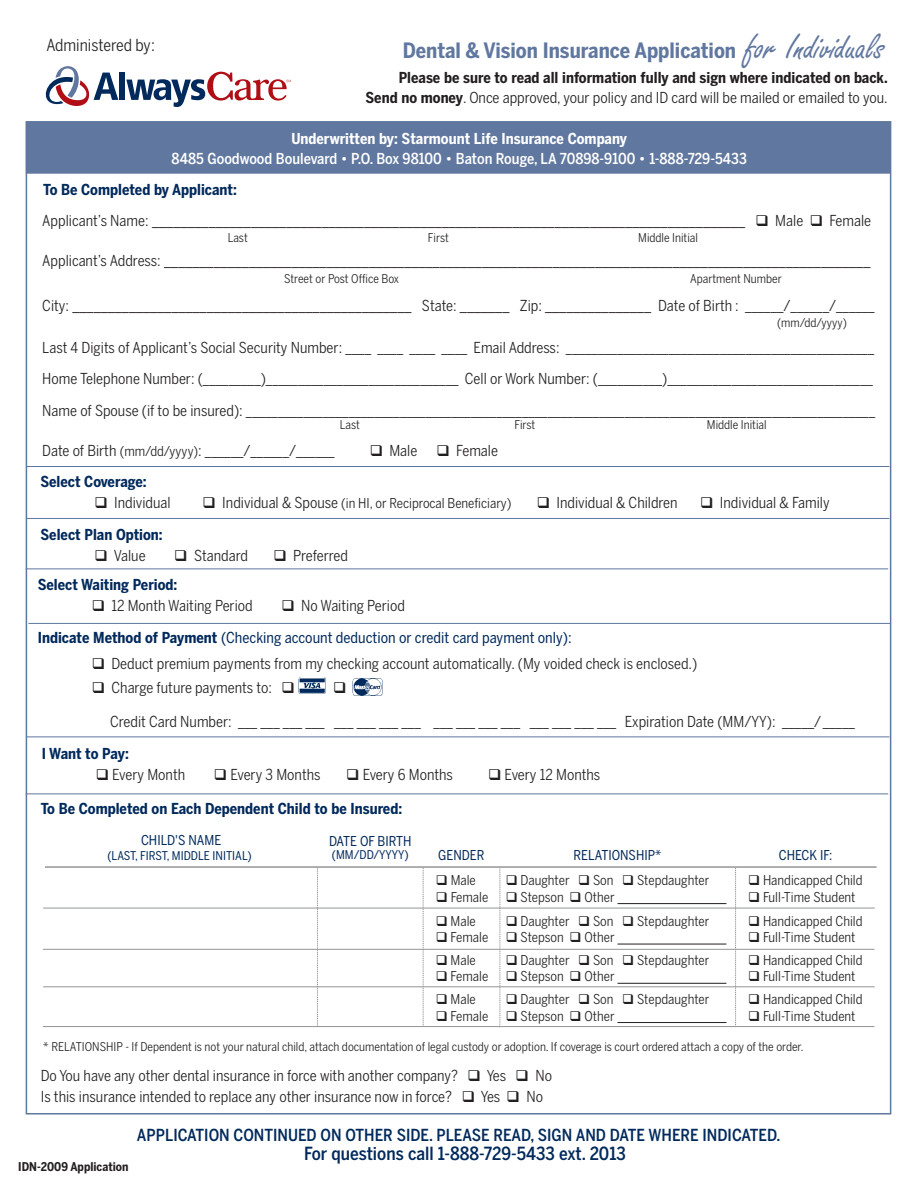
<style>
.page{position:relative;width:918px;height:1188px;background:#fff}
.page>*{position:absolute;margin:0;border:0;box-sizing:border-box;transform-origin:0 0}
.t1{font:700 21px "Benton Sans Cond";color:#60779f}
.t2{font:500 18px "Benton Sans Cond";color:#00295c}
.t3{font:16.5px "Benton Sans Cond";color:#231f20}
.t4{font:500 16.5px "Benton Sans Cond";color:#00295c}
.t5{font:15px/31.5px "Benton Sans Cond";color:#231f20}
.t6{font:700 15px/19.5px "Benton Sans Cond";color:#231f20;text-align:right}
.t7{font:700 15px "Benton Sans Cond";color:#00295c}
.t8{font:15px "Benton Sans Cond";color:#00295c}
.t9{font:500 15px "Benton Sans Cond";color:#fff}
.t10{font:700 15px "Benton Sans Cond";color:#fff}
.t11{font:13.5px "Benton Sans Cond";color:#231f20}
.t12{font:13.5px "Benton Sans Cond";color:#00295c}
.t13{font:12px "Benton Sans Cond";color:#231f20}
.t14{font:12px "Benton Sans Cond";color:#00295c}
.t15{font:700 12px "Benton Sans Cond";color:#231f20}
.s1{font-family:"Freestyle Script";font-weight:400;font-size:39px}
.s2{font-weight:400}
.s3{font-size:15px}
.s4{font-size:13.5px}
.s5{font-weight:700}
</style>
<div class="page">
<div style="left:26px;top:121px;width:865px;height:53px;background:#60779f"></div>
<img style="left:298px;top:677px;width:28px;height:17px">
<img style="left:352px;top:678px;width:31px;height:18px">
<svg style="left:42px;top:868px;width:833px;height:159px"></svg>
<hr style="left:45px;top:866px;width:832px;height:2px;background:#939598">
<hr style="left:27px;top:466px;width:863px;height:1px;background:#60779f">
<hr style="left:27px;top:518px;width:863px;height:1px;background:#60779f">
<hr style="left:26px;top:568px;width:862px;height:1px;background:#60779f">
<hr style="left:27px;top:736px;width:863px;height:1px;background:#60779f">
<hr style="left:26px;top:794px;width:862px;height:1px;background:#60779f">
<svg style="left:46px;top:66px;width:72px;height:40px"></svg>
<div style="left:119px;top:73px;width:6px;height:27px;background:#00295c"></div>
<svg style="left:126px;top:72px;width:165px;height:35px"></svg>
<hr style="left:28px;top:623px;width:863px;height:1px;background:#60779f">
<p class="t3" style="left:46px;top:35px;width:110px">Administered by:</p>
<h1 class="t1" style="left:403px;top:38px;width:484px">Dental &amp; Vision Insurance Application <span class="s1">for Individuals</span></h1>
<p class="t6" style="left:366px;top:68px;width:524px">Please be sure to read all information fully and sign where indicated on back.<br>Send no money<span class="s2">. Once approved, your policy and ID card will be mailed or emailed to you.</span></p>
<p class="t10" style="left:291px;top:130px;width:337px">Underwritten by: Starmount Life Insurance Company</p>
<p class="t9" style="left:172px;top:149px;width:577px">8485 GOODWOOD BOULEVARD • P.O. BOX 98100 • BATON ROUGE, LA 70898-9100 • 1-888-729-5433</p>
<p class="t7" style="left:43px;top:180px;width:195px">To Be Completed by Applicant:</p>
<p class="t3" style="left:42px;top:211px;width:830px"><span class="s3">Applicant’s Name:</span> ____________________________________________________________________________________ ❑ <span class="s3">Male</span> ❑ <span class="s3">Female</span></p>
<p class="t13" style="left:228px;top:231px;width:22px">Last</p>
<p class="t13" style="left:428px;top:231px;width:22px">First</p>
<p class="t13" style="left:638px;top:231px;width:61px">Middle Initial</p>
<p class="t3" style="left:42px;top:251px;width:830px"><span class="s3">Applicant’s Address:</span> ____________________________________________________________________________________________________</p>
<p class="t13" style="left:284px;top:271px;width:117px">Street or Post Office Box</p>
<p class="t13" style="left:690px;top:271px;width:93px">Apartment Number</p>
<p class="t3" style="left:42px;top:295px;width:834px"><span class="s3">City:</span> ________________________________________________ <span class="s3">State:</span> _______ <span class="s3">Zip:</span> _______________ <span class="s3">Date of Birth : ______/______/______</span></p>
<p class="t13" style="left:777px;top:316px;width:71px">(mm/dd/yyyy)</p>
<p class="t5" style="left:42px;top:331px;width:834px">Last 4 Digits of Applicant’s Social Security Number: ____ ____ ____ ____ Email Address: ________________________________________________<br>Home Telephone Number: (_________)______________________________ Cell or Work Number: (__________)________________________________<br>Name of Spouse (if to be insured): __________________________________________________________________________________________________</p>
<p class="t13" style="left:340px;top:418px;width:22px">Last</p>
<p class="t13" style="left:514px;top:418px;width:22px">First</p>
<p class="t13" style="left:707px;top:418px;width:61px">Middle Initial</p>
<p class="t5" style="left:42px;top:435px;width:294px">Date of Birth <span class="s4">(mm/dd/yyyy)</span>: ______/______/______</p>
<p class="t5" style="left:370px;top:435px;width:49px">❑ Male</p>
<p class="t5" style="left:437px;top:435px;width:63px">❑ Female</p>
<p class="t7" style="left:40px;top:473px;width:108px">Select Coverage:</p>
<p class="t5" style="left:94px;top:487px;width:78px">❑ Individual</p>
<p class="t11" style="left:203px;top:495px;width:310px">❑ <span class="s3">Individual &amp; Spouse</span> (in HI, or Reciprocal Beneficiary)</p>
<p class="t5" style="left:537px;top:487px;width:142px">❑ Individual &amp; Children</p>
<p class="t5" style="left:700px;top:487px;width:131px">❑ Individual &amp; Family</p>
<p class="t7" style="left:41px;top:526px;width:124px">Select Plan Option:</p>
<p class="t5" style="left:95px;top:540px;width:53px">❑ Value</p>
<p class="t5" style="left:174px;top:540px;width:75px">❑ Standard</p>
<p class="t5" style="left:273px;top:540px;width:76px">❑ Preferred</p>
<p class="t7" style="left:38px;top:576px;width:141px">Select Waiting Period:</p>
<p class="t5" style="left:92px;top:590px;width:163px">❑ 12 Month Waiting Period</p>
<p class="t5" style="left:281px;top:590px;width:125px">❑ No Waiting Period</p>
<p class="t8" style="left:38px;top:629px;width:535px"><span class="s5">Indicate Method of Payment</span> (Checking account deduction or credit card payment only):</p>
<p class="t5" style="left:92px;top:648px;width:607px">❑ Deduct premium payments from my checking account automatically. (My voided check is enclosed.)</p>
<p class="t5" style="left:92px;top:672px;width:205px">❑ Charge future payments to: ❑</p>
<p class="t5" style="left:110px;top:705px;width:746px">Credit Card Number: ___ ___ ___ ___ ___ ___ ___ ___ ___ ___ ___ ___ ___ ___ ___ ___ Expiration Date (MM/YY): _____/_____</p>
<p class="t7" style="left:42px;top:745px;width:89px">I Want to Pay:</p>
<p class="t5" style="left:96px;top:759px;width:91px">❑ Every Month</p>
<p class="t5" style="left:214px;top:759px;width:108px">❑ Every 3 Months</p>
<p class="t5" style="left:346px;top:759px;width:108px">❑ Every 6 Months</p>
<p class="t5" style="left:488px;top:759px;width:114px">❑ Every 12 Months</p>
<p class="t7" style="left:41px;top:799px;width:363px">To Be Completed on Each Dependent Child to be Insured:</p>
<p class="t12" style="left:141px;top:832px;width:82px">Child's Name</p>
<p class="t14" style="left:107px;top:849px;width:146px">(Last, First, Middle In itial)</p>
<p class="t12" style="left:329px;top:833px;width:84px">Date of Birth</p>
<p class="t14" style="left:332px;top:848px;width:78px">(MM /DD/YYYY)</p>
<p class="t12" style="left:438px;top:847px;width:48px">Gender</p>
<p class="t12" style="left:574px;top:847px;width:8px">RELATIO</p>
<p class="t12" style="left:620px;top:847px;width:43px">NSHI P*</p>
<p class="t12" style="left:779px;top:847px;width:55px">Check if:</p>
<p class="t11" style="left:436px;top:873px;width:42px">❑ Male</p>
<p class="t11" style="left:436px;top:889px;width:54px">❑ Female</p>
<p class="t11" style="left:506px;top:873px;width:205px">❑ Daughter ❑ Son ❑ Stepdaughter</p>
<p class="t11" style="left:506px;top:889px;width:110px">❑ Stepson ❑ Other</p>
<p class="t11" style="left:748px;top:873px;width:116px">❑ Handicapped Child</p>
<p class="t11" style="left:748px;top:889px;width:109px">❑ Full-Time Student</p>
<p class="t11" style="left:436px;top:913px;width:42px">❑ Male</p>
<p class="t11" style="left:436px;top:929px;width:54px">❑ Female</p>
<p class="t11" style="left:436px;top:952px;width:42px">❑ Male</p>
<p class="t11" style="left:436px;top:969px;width:54px">❑ Female</p>
<p class="t11" style="left:506px;top:913px;width:205px">❑ Daughter ❑ Son ❑ Stepdaughter</p>
<p class="t11" style="left:506px;top:930px;width:110px">❑ Stepson ❑ Other</p>
<p class="t11" style="left:506px;top:952px;width:205px">❑ Daughter ❑ Son ❑ Stepdaughter</p>
<p class="t11" style="left:506px;top:969px;width:110px">❑ Stepson ❑ Other</p>
<p class="t11" style="left:748px;top:913px;width:116px">❑ Handicapped Child</p>
<p class="t11" style="left:748px;top:930px;width:109px">❑ Full-Time Student</p>
<p class="t11" style="left:748px;top:952px;width:116px">❑ Handicapped Child</p>
<p class="t11" style="left:748px;top:969px;width:109px">❑ Full-Time Student</p>
<p class="t11" style="left:748px;top:991px;width:116px">❑ Handicapped Child</p>
<p class="t11" style="left:748px;top:1008px;width:109px">❑ Full-Time Student</p>
<p class="t13" style="left:43px;top:1039px;width:762px">* RELATIONSHIP - If Dependent is not your natural child, attach documentation of legal custody or adoption. If coverage is court ordered attach a copy of the order.</p>
<p class="t5" style="left:41px;top:1065px;width:513px;line-height:21px">Do You have any other dental insurance in force with another company? ❑ Yes ❑ No<br>Is this insurance intended to replace any other insurance now in force? ❑ Yes ❑ No</p>
<p class="t4" style="left:137px;top:1125px;width:645px">APPLICATION CONTINUED ON OTHER SIDE. PLEASE READ, SIGN AND DATE WHERE INDICATED.</p>
<p class="t2" style="left:304px;top:1143px;width:323px">FOR QUESTIONS CALL 1-888-729-5433 EXT. 2013</p>
<p class="t15" style="left:18px;top:1160px;width:112px">IDN-2009 Application</p>
<p class="t11" style="left:506px;top:991px;width:205px">❑ Daughter ❑ Son ❑ Stepdaughter</p>
<p class="t11" style="left:506px;top:1008px;width:110px">❑ Stepson ❑ Other</p>
<p class="t11" style="left:436px;top:991px;width:42px">❑ Male</p>
<p class="t11" style="left:436px;top:1008px;width:54px">❑ Female</p>
</div>
